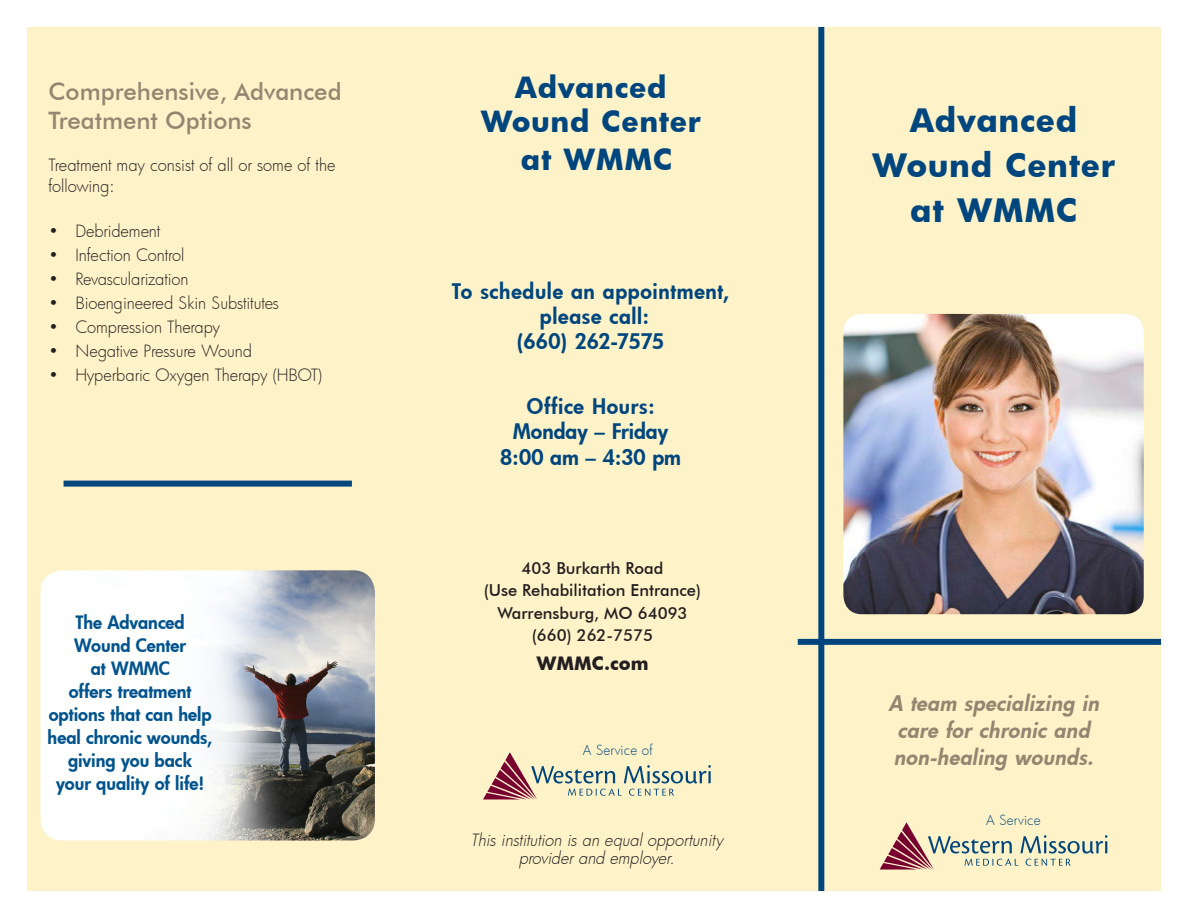
<style>
.page{position:relative;width:1188px;height:918px;background:#fff}
.page>*{position:absolute;margin:0;border:0;box-sizing:border-box;transform-origin:0 0}
.Cover_Title{font:700 31.5px "Futura";letter-spacing:.02em;color:#00467e}
.Cover_Title-2{font:700 28.5px "Futura";letter-spacing:.02em;color:#00467e}
.Body_Copy{font:500 24px/28.8px "Futura BT";color:#938671}
.Section_Name{font:800 21px/25.2px "Futura";letter-spacing:.03em;color:#00467e;text-align:center}
.Section_Name-2{font:italic 800 21px "Futura";color:#938671}
.Section_Name-3{font:800 21px/25.2px "Futura";letter-spacing:.01em;color:#00467e;text-align:center}
.Body_Copy-2{font:800 18px/23px "Futura";color:#00538d;text-align:center}
.t1{font:700 18px "Futura";color:#231f20}
.Body_Copy-3{font:300 16.5px/21px "Futura";letter-spacing:-.005em;color:#231f20}
.Body_Copy-4{font:500 16.5px "Futura BT";color:#231f20}
.Body_Copy-5{font:italic 300 16.5px/18px "Futura";color:#231f20;text-align:center}
.t2{font:300 13.5px "Futura";letter-spacing:.015em;color:#00467e}
</style>
<div class="page">
<div style="left:27px;top:27px;width:1134px;height:864px;background:#fef2c8"></div>
<div style="left:818px;top:27px;width:6px;height:864px;background:#00467e"></div>
<div style="left:798px;top:639px;width:363px;height:6px;background:#00467e"></div>
<svg style="left:483px;top:752px;width:228px;height:48px"></svg>
<svg style="left:880px;top:822px;width:227px;height:48px"></svg>
<img style="left:41px;top:570px;width:334px;height:271px">
<div style="left:64px;top:481px;width:288px;height:6px;background:#00467e"></div>
<img style="left:843px;top:314px;width:301px;height:300px">
<p class="Body_Copy" style="left:48px;top:77px;width:295px">Comprehensive, Advanced<br>Treatment Options</p>
<p class="Body_Copy-3" style="left:48px;top:154px;width:289px">Treatment may consist of all or some of the following:</p>
<p class="Body_Copy-3" style="left:48px;top:220px;width:113px">• Debridement</p>
<p class="Body_Copy-3" style="left:48px;top:244px;width:138px">• Infection Control</p>
<p class="Body_Copy-3" style="left:48px;top:268px;width:142px">• Revascularization</p>
<p class="Body_Copy-3" style="left:48px;top:292px;width:232px">• Bioengineered Skin Substitutes</p>
<p class="Body_Copy-3" style="left:48px;top:316px;width:173px">• Compression Therapy</p>
<p class="Body_Copy-3" style="left:48px;top:340px;width:205px">• Negative Pressure Wound</p>
<p class="Body_Copy-3" style="left:48px;top:364px;width:275px">• Hyperbaric Oxygen Therapy (HBOT)</p>
<p class="Body_Copy-2" style="left:76px;top:611px;width:111px">The Advanced</p>
<p class="Body_Copy-2" style="left:74px;top:634px;width:113px">Wound Center</p>
<p class="Body_Copy-2" style="left:91px;top:657px;width:80px">at WMMC</p>
<p class="Body_Copy-2" style="left:69px;top:680px;width:124px">offers treatment</p>
<p class="Body_Copy-2" style="left:48px;top:703px;width:167px">options that can help heal chronic wounds, giving you back</p>
<p class="Body_Copy-2" style="left:56px;top:772px;width:150px">your quality of life!</p>
<p class="Cover_Title-2" style="left:515px;top:67px;width:153px">Advanced</p>
<p class="Cover_Title-2" style="left:481px;top:101px;width:221px">Wound Center</p>
<p class="Cover_Title-2" style="left:521px;top:139px;width:152px">at WMMC</p>
<p class="Section_Name" style="left:452px;top:278px;width:279px">To schedule an appointment,</p>
<p class="Section_Name" style="left:517px;top:303px;width:149px">please call: (660) 262-7575</p>
<p class="Section_Name-3" style="left:513px;top:393px;width:157px">Office Hours:<br>Monday – Friday</p>
<p class="Section_Name" style="left:500px;top:444px;width:182px">8:00 am – 4:30 pm</p>
<p class="Body_Copy-4" style="left:522px;top:558px;width:143px">403 Burkarth Road</p>
<p class="Body_Copy-4" style="left:484px;top:580px;width:219px">(Use Rehabilitation Entrance)</p>
<p class="Body_Copy-4" style="left:497px;top:603px;width:192px">Warrensburg, MO 64093</p>
<p class="Body_Copy-4" style="left:532px;top:625px;width:123px">(660) 262-7575</p>
<p class="t1" style="left:536px;top:650px;width:114px">WMMC.com</p>
<p class="t2" style="left:583px;top:741px;width:71px">A Service of</p>
<p class="Body_Copy-5" style="left:471px;top:831px;width:254px">This institution is an equal opportunity provider and employer.</p>
<p class="Cover_Title" style="left:910px;top:98px;width:169px">Advanced</p>
<p class="Cover_Title" style="left:872px;top:143px;width:244px">Wound Center</p>
<p class="Cover_Title" style="left:910px;top:188px;width:168px">at WMMC</p>
<p class="Section_Name-2" style="left:888px;top:689px;width:217px">A team specializing in</p>
<p class="Section_Name-2" style="left:898px;top:716px;width:198px">care for chronic and</p>
<p class="Section_Name-2" style="left:894px;top:743px;width:206px">non-healing wounds.</p>
<p class="t2" style="left:986px;top:811px;width:56px">A Service</p>
</div>
